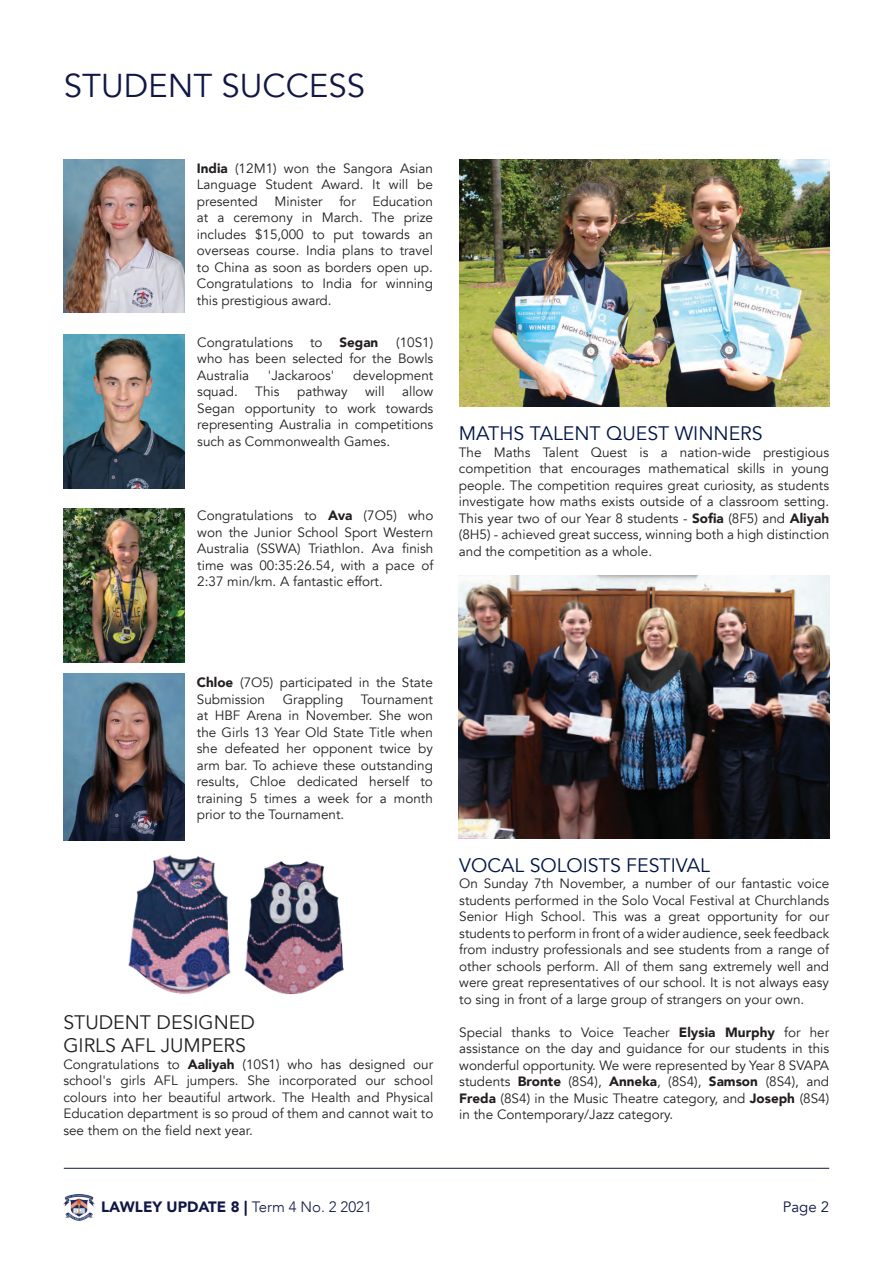
<style>
.page{position:relative;width:893px;height:1263px;background:#fff}
.page>*{position:absolute;margin:0;border:0;box-sizing:border-box;transform-origin:0 0}
.t1{font:33px "Avenir";color:#111745}
.t2{font:19.5px "Avenir";color:#001447}
.t3{font:19.5px/23.4px "Avenir";color:#231f20}
.t4{font:900 15px "Avenir";color:#111745}
.t5{font:15px "Avenir";color:#111745}
.t6{font:13.5px/16.5px "Avenir";color:#231f20;text-align:justify}
.s1{font-weight:900}
.s2{font-weight:300}
</style>
<div class="page">
<hr style="left:64px;top:1168px;width:765px;height:1px;background:#111745">
<img style="left:64px;top:1194px;width:31px;height:26px">
<img style="left:459px;top:575px;width:370px;height:263px">
<img style="left:459px;top:159px;width:370px;height:247px">
<img style="left:244px;top:861px;width:100px;height:134px">
<img style="left:128px;top:855px;width:103px;height:139px">
<img style="left:63px;top:159px;width:122px;height:154px">
<img style="left:63px;top:673px;width:122px;height:168px">
<img style="left:63px;top:509px;width:122px;height:153px">
<img style="left:63px;top:335px;width:122px;height:153px">
<svg style="left:681px;top:324px;width:42px;height:12px"></svg>
<div style="left:524px;top:343px;width:26px;height:8px;background:#64bfd9"></div>
<svg style="left:568px;top:351px;width:25px;height:12px"></svg>
<svg style="left:743px;top:327px;width:26px;height:12px"></svg>
<h1 class="t1" style="left:64px;top:66px;width:303px">STUDENT SUCCESS</h1>
<p class="t6" style="left:197px;top:160px;width:238px"><span class="s1">India</span> (12M1) won the Sangora Asian Language Student Award. It will be presented Minister for Education at a ceremony in March. The prize includes $15,000 to put towards an overseas course. India plans to travel to China as soon as borders open up.<br>Congratulations to India for winning this prestigious award.</p>
<p class="t6" style="left:197px;top:334px;width:183px">Congratulations to <span class="s1">Segan</span></p>
<p class="t6" style="left:197px;top:334px;width:238px;text-indent:199px">(10S1) who has been selected for the Bowls Australia</p>
<p class="t6" style="left:268px;top:367px;width:68px">'Jackaroos'</p>
<p class="t6" style="left:353px;top:367px;width:82px">development</p>
<p class="t6" style="left:197px;top:383px;width:42px">squad.</p>
<p class="t6" style="left:255px;top:383px;width:26px">This</p>
<p class="t6" style="left:297px;top:383px;width:52px">pathway</p>
<p class="t6" style="left:365px;top:383px;width:21px">will</p>
<p class="t6" style="left:197px;top:383px;width:238px;text-indent:205px">allow Segan opportunity to work towards representing Australia in competitions such as Commonwealth Games.</p>
<p class="t6" style="left:197px;top:508px;width:238px">Congratulations to <span class="s1">Ava</span> (7O5) who won the Junior School Sport Western Australia (SSWA) Triathlon. Ava finish time was 00:35:26.54, with a pace of 2:37 min/km. A fantastic effort.</p>
<h2 class="t2" style="left:459px;top:422px;width:305px">MATHS TALENT QUEST WINNERS</h2>
<p class="t6" style="left:459px;top:444px;width:372px">The Maths Talent Quest is a nation-wide prestigious competition that encourages mathematical skills in young people. The competition requires great curiosity, as students investigate how maths exists outside of a classroom setting.<br>This year two of our Year 8 students - <span class="s1">Sofia</span> (8F5) and <span class="s1">Aliyah </span>(8H5) - achieved great success, winning both a high distinction and the competition as a whole.</p>
<p class="t6" style="left:197px;top:674px;width:238px"><span class="s1">Chloe</span> (7O5) participated in the State<br>Submission</p>
<p class="t6" style="left:283px;top:691px;width:62px">Grappling</p>
<p class="t6" style="left:197px;top:691px;width:238px;text-indent:164px">Tournament at HBF Arena in November. She won the Girls 13 Year Old State Title when she defeated her opponent twice by arm bar. To achieve these outstanding results, Chloe dedicated herself to training 5 times a week for a month prior to the Tournament.</p>
<h2 class="t3" style="left:63px;top:1011px;width:193px">STUDENT DESIGNED<br>GIRLS AFL JUMPERS</h2>
<p class="t6" style="left:63px;top:1056px;width:371px">Congratulations to <span class="s1">Aaliyah</span> (10S1) who has designed our school's girls AFL jumpers. She incorporated our school colours into her beautiful artwork. The Health and Physical Education department is so proud of them and cannot wait to see them on the field next year.</p>
<h2 class="t2" style="left:459px;top:853px;width:252px">VOCAL SOLOISTS FESTIVAL</h2>
<p class="t6" style="left:459px;top:875px;width:371px">On Sunday 7th November, a number of our fantastic voice students performed in the Solo Vocal Festival at Churchlands Senior High School. This was a great opportunity for our students to perform in front of a wider audience, seek feedback from industry professionals and see students from a range of other schools perform. All of them sang extremely well and were great representatives of our school. It is not always easy to sing in front of a large group of strangers on your own.</p>
<p class="t6" style="left:459px;top:1024px;width:371px">Special thanks to Voice Teacher <span class="s1">Elysia Murphy</span> for her assistance on the day and guidance for our students in this wonderful opportunity. We were represented by Year 8 SVAPA students <span class="s1">Bronte</span> (8S4), <span class="s1">Anneka</span>, (8S4), <span class="s1">Samson</span> (8S4), and <span class="s1">Freda</span> (8S4) in the Music Theatre category, and <span class="s1">Joseph</span> (8S4) in the Contemporary/Jazz category.</p>
<p class="t4" style="left:101px;top:1193px;width:272px">LAWLEY UPDATE 8 | <span class="s2">Term 4 No. 2 2021</span></p>
<p class="t5" style="left:783px;top:1197px;width:48px">Page 2</p>
</div>
